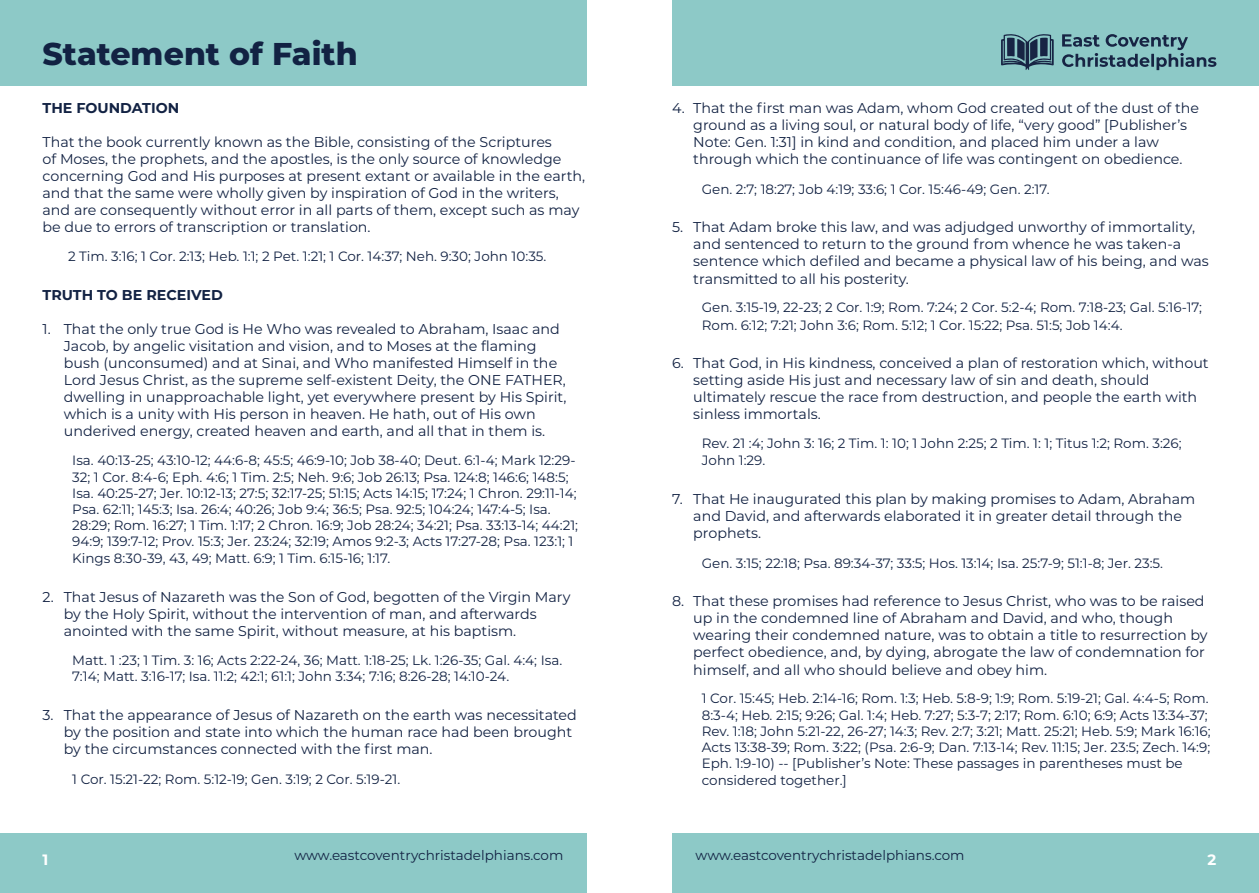
<style>
.page{position:relative;width:1259px;height:893px;background:#fff}
.page>*{position:absolute;margin:0;border:0;box-sizing:border-box;transform-origin:0 0}
.t1{font:800 31.5px "Montserrat";color:#122243}
.t2{font:700 15px "Montserrat";color:#fff}
.t3{font:14.25px/17.1px "Montserrat";color:#122243}
.t4{font:700 14.25px "Montserrat";color:#122243}
.t5{font:13.5px/16.4px "Montserrat";color:#122243}
</style>
<div class="page">
<div style="left:0;top:0;width:587px;height:86px;background:#8dc9c7"></div>
<div style="left:0;top:833px;width:587px;height:60px;background:#8dc9c7"></div>
<div style="left:672px;top:0;width:587px;height:86px;background:#8dc9c7"></div>
<div style="left:672px;top:833px;width:587px;height:60px;background:#8dc9c7"></div>
<svg style="left:1062px;top:34px;width:154px;height:36px"></svg>
<svg style="left:1001px;top:34px;width:52px;height:36px"></svg>
<h1 class="t1" style="left:43px;top:30px;width:317px">Statement of Faith</h1>
<p class="t4" style="left:43px;top:97px;width:138px">THE FOUNDATION</p>
<p class="t3" style="left:43px;top:133px;width:544px">That the book currently known as the Bible, consisting of the Scriptures<br>of Moses, the prophets, and the apostles, is the only source of knowledge concerning God and His purposes at present extant or available in the earth, and that the same were wholly given by inspiration of God in the writers, and are consequently without error in all parts of them, except such as may be due to errors of transcription or translation.</p>
<p class="t5" style="left:68px;top:248px;width:480px">2 Tim. 3:16; 1 Cor. 2:13; Heb. 1:1; 2 Pet. 1:21; 1 Cor. 14:37; Neh. 9:30; John 10:35.</p>
<p class="t4" style="left:43px;top:284px;width:182px">TRUTH TO BE RECEIVED</p>
<p class="t3" style="left:64px;top:320px;width:504px;text-indent:-21px">1. That the only true God is He Who was revealed to Abraham, Isaac and Jacob, by angelic visitation and vision, and to Moses at the flaming bush (unconsumed) and at Sinai, and Who manifested Himself in the Lord Jesus Christ, as the supreme self-existent Deity, the ONE FATHER, dwelling in unapproachable light, yet everywhere present by His Spirit, which is a unity with His person in heaven. He hath, out of His own underived energy, created heaven and earth, and all that in them is.</p>
<p class="t5" style="left:72px;top:452px;width:507px">Isa. 40:13-25; 43:10-12; 44:6-8; 45:5; 46:9-10; Job 38-40; Deut. 6:1-4; Mark 12:29- 32; 1 Cor. 8:4-6; Eph. 4:6; 1 Tim. 2:5; Neh. 9:6; Job 26:13; Psa. 124:8; 146:6; 148:5; Isa. 40:25-27; Jer. 10:12-13; 27:5; 32:17-25; 51:15; Acts 14:15; 17:24; 1 Chron. 29:11-14; Psa. 62:11; 145:3; Isa. 26:4; 40:26; Job 9:4; 36:5; Psa. 92:5; 104:24; 147:4-5; Isa.<br>28:29; Rom. 16:27; 1 Tim. 1:17; 2 Chron. 16:9; Job 28:24; 34:21; Psa. 33:13-14; 44:21; 94:9; 139:7-12; Prov. 15:3; Jer. 23:24; 32:19; Amos 9:2-3; Acts 17:27-28; Psa. 123:1; 1<br>Kings 8:30-39, 43, 49; Matt. 6:9; 1 Tim. 6:15-16; 1:17.</p>
<p class="t3" style="left:64px;top:588px;width:508px;text-indent:-21px">2. That Jesus of Nazareth was the Son of God, begotten of the Virgin Mary by the Holy Spirit, without the intervention of man, and afterwards anointed with the same Spirit, without measure, at his baptism.</p>
<p class="t5" style="left:72px;top:652px;width:491px">Matt. 1 :23; 1 Tim. 3: 16; Acts 2:22-24, 36; Matt. 1:18-25; Lk. 1:26-35; Gal. 4:4; Isa.<br>7:14; Matt. 3:16-17; Isa. 11:2; 42:1; 61:1; John 3:34; 7:16; 8:26-28; 14:10-24.</p>
<p class="t3" style="left:64px;top:705px;width:514px;text-indent:-21px">3. That the appearance of Jesus of Nazareth on the earth was necessitated by the position and state into which the human race had been brought by the circumstances connected with the first man.</p>
<p class="t5" style="left:72px;top:770px;width:329px">1 Cor. 15:21-22; Rom. 5:12-19; Gen. 3:19; 2 Cor. 5:19-21.</p>
<p class="t3" style="left:693px;top:99px;width:507px;text-indent:-21px">4. That the first man was Adam, whom God created out of the dust of the ground as a living soul, or natural body of life, “very good” [Publisher’s Note: Gen. 1:31] in kind and condition, and placed him under a law through which the continuance of life was contingent on obedience.</p>
<p class="t5" style="left:702px;top:180px;width:349px">Gen. 2:7; 18:27; Job 4:19; 33:6; 1 Cor. 15:46-49; Gen. 2:17.</p>
<p class="t3" style="left:693px;top:218px;width:517px;text-indent:-21px">5. That Adam broke this law, and was adjudged unworthy of immortality, and sentenced to return to the ground from whence he was taken-a sentence which defiled and became a physical law of his being, and was transmitted to all his posterity.</p>
<p class="t5" style="left:702px;top:299px;width:502px;line-height:17.1px">Gen. 3:15-19, 22-23; 2 Cor. 1:9; Rom. 7:24; 2 Cor. 5:2-4; Rom. 7:18-23; Gal. 5:16-17;<br>Rom. 6:12; 7:21; John 3:6; Rom. 5:12; 1 Cor. 15:22; Psa. 51:5; Job 14:4.</p>
<p class="t3" style="left:693px;top:354px;width:517px;text-indent:-21px">6. That God, in His kindness, conceived a plan of restoration which, without setting aside His just and necessary law of sin and death, should ultimately rescue the race from destruction, and people the earth with sinless immortals.</p>
<p class="t5" style="left:702px;top:434px;width:481px;line-height:17.1px">Rev. 21 :4; John 3: 16; 2 Tim. 1: 10; 1 John 2:25; 2 Tim. 1: 1; Titus 1:2; Rom. 3:26;<br>John 1:29.</p>
<p class="t3" style="left:693px;top:490px;width:503px;text-indent:-21px">7. That He inaugurated this plan by making promises to Adam, Abraham and David, and afterwards elaborated it in greater detail through the prophets.</p>
<p class="t5" style="left:702px;top:554px;width:463px">Gen. 3:15; 22:18; Psa. 89:34-37; 33:5; Hos. 13:14; Isa. 25:7-9; 51:1-8; Jer. 23:5.</p>
<p class="t3" style="left:693px;top:592px;width:516px;text-indent:-21px">8. That these promises had reference to Jesus Christ, who was to be raised up in the condemned line of Abraham and David, and who, though wearing their condemned nature, was to obtain a title to resurrection by perfect obedience, and, by dying, abrogate the law of condemnation for himself, and all who should believe and obey him.</p>
<p class="t5" style="left:702px;top:690px;width:510px">1 Cor. 15:45; Heb. 2:14-16; Rom. 1:3; Heb. 5:8-9; 1:9; Rom. 5:19-21; Gal. 4:4-5; Rom.<br>8:3-4; Heb. 2:15; 9:26; Gal. 1:4; Heb. 7:27; 5:3-7; 2:17; Rom. 6:10; 6:9; Acts 13:34-37; Rev. 1:18; John 5:21-22, 26-27; 14:3; Rev. 2:7; 3:21; Matt. 25:21; Heb. 5:9; Mark 16:16; Acts 13:38-39; Rom. 3:22; (Psa. 2:6-9; Dan. 7:13-14; Rev. 11:15; Jer. 23:5; Zech. 14:9; Eph. 1:9-10) -- [Publisher’s Note: These passages in parentheses must be considered together.]</p>
<p class="t2" style="left:43px;top:849px;width:7px">1</p>
<p class="t5" style="left:294px;top:847px;width:270px">www.eastcoventrychristadelphians.com</p>
<p class="t5" style="left:695px;top:847px;width:270px">www.eastcoventrychristadelphians.com</p>
<p class="t2" style="left:1207px;top:849px;width:10px">2</p>
</div>
